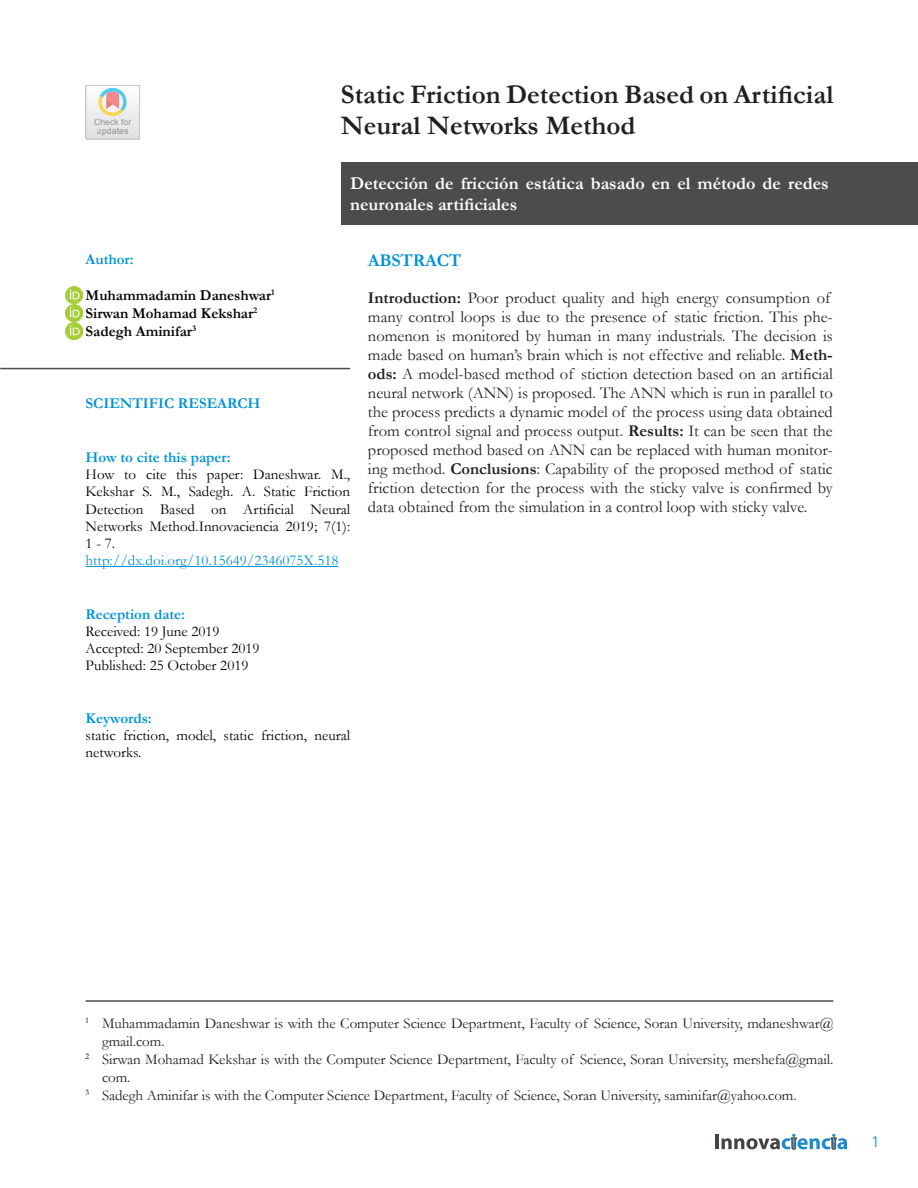
<style>
.page{position:relative;width:918px;height:1188px;background:#fff}
.page>*{position:absolute;margin:0;border:0;box-sizing:border-box;transform-origin:0 0}
.t1{font:700 27px/31px "Garamond";color:#231f20}
.t2{font:700 18px/20.7px "Garamond";color:#fff}
.t3{font:700 18px "Garamond";letter-spacing:-.01em;color:#0092d8}
.Normal_wrd_25{font:16.5px/18.9px "Garamond";color:#231f20}
.t4{font:15px/18px "Garamond";letter-spacing:-.005em;color:#231f20}
.t5{font:15px/17.2px "Garamond";color:#000;text-align:justify}
.t6{font:700 15px "Garamond";color:#0092d8}
.t7{font:700 15px "Garamond";color:#040503}
.t8{font:15px "Garamond";color:#0092d8}
.t9{font:15px "DIN Pro";color:#0092d8}
.t10{font:8.85px "Arial";color:#6c6d70}
.t11{font:8.7px "Arial";color:#6c6d70}
.s1{font-weight:700}
</style>
<div class="page">
<hr style="left:715px;top:1134px;width:4px;height:15px;background:#424545">
<svg style="left:721px;top:1134px;width:126px;height:15px"></svg>
<hr style="left:86px;top:566px;width:252px;height:1px;background:#0092d8">
<hr style="left:0;top:368px;width:350px;height:1px;background:#4b4c4d">
<img style="left:66px;top:305px;width:17px;height:16px">
<img style="left:66px;top:323px;width:17px;height:16px">
<img style="left:66px;top:286px;width:17px;height:17px">
<hr style="left:86px;top:1000px;width:748px;height:2px;background:#4b4c4d">
<div style="left:341px;top:162px;width:577px;height:63px;background:#4b4c4d"></div>
<svg style="left:86px;top:85px;width:54px;height:54px"></svg>
<p class="t11" style="left:94px;top:116px;width:39px">Check for</p>
<p class="t10" style="left:97px;top:124px;width:33px">updates</p>
<p class="t1" style="left:341px;top:79px;width:494px">Static Friction Detection Based on Artificial<br>Neural Networks Method</p>
<p class="t2" style="left:350px;top:173px;width:480px">Detección de fricción estática basado en el método de redes neuronales artificiales</p>
<p class="t6" style="left:86px;top:249px;width:50px">Author:</p>
<p class="t7" style="left:86px;top:285px;width:191px">Muhammadamin Daneshwar<sup>1</sup></p>
<p class="t7" style="left:86px;top:303px;width:173px">Sirwan Mohamad Kekshar<sup>2</sup></p>
<p class="t7" style="left:86px;top:321px;width:112px">Sadegh Aminifar<sup>3</sup></p>
<p class="t6" style="left:86px;top:393px;width:176px">SCIENTIFIC RESEARCH</p>
<p class="t6" style="left:86px;top:447px;width:147px">How to cite this paper:</p>
<p class="t5" style="left:86px;top:465px;width:266px">How to cite this paper: Daneshwar. M., Kekshar S. M., Sadegh. A. Static Friction Detection Based on Artificial Neural Networks Method.Innovaciencia 2019; 7(1):<br>1 - 7.</p>
<p class="t8" style="left:86px;top:551px;width:254px">http://dx.doi.org/10.15649/2346075X.518</p>
<p class="t6" style="left:86px;top:604px;width:101px">Reception date:</p>
<p class="t5" style="left:86px;top:622px;width:136px">Received: 19 June 2019</p>
<p class="t5" style="left:86px;top:639px;width:175px">Accepted: 20 September 2019</p>
<p class="t5" style="left:86px;top:657px;width:164px">Published: 25 October 2019</p>
<p class="t6" style="left:86px;top:708px;width:68px">Keywords:</p>
<p class="t5" style="left:86px;top:726px;width:266px">static friction, model, static friction, neural networks.</p>
<p class="t3" style="left:368px;top:248px;width:95px">ABSTRACT</p>
<p class="Normal_wrd_25" style="left:368px;top:288px;width:466px"><span class="s1">Introduction:</span> Poor product quality and high energy consumption of many control loops is due to the presence of static friction. This phe&shy;nomenon is monitored by human in many industrials. The decision is made based on human’s brain which is not effective and reliable. <span class="s1">Meth&shy;ods:</span> A model-based method of stiction detection based on an artificial neural network (ANN) is proposed. The ANN which is run in parallel to the process predicts a dynamic model of the process using data obtained from control signal and process output. <span class="s1">Results:</span> It can be seen that the proposed method based on ANN can be replaced with human monitor&shy;ing method. <span class="s1">Conclusions</span>: Capability of the proposed method of static friction detection for the process with the sticky valve is confirmed by data obtained from the simulation in a control loop with sticky valve.</p>
<p class="t4" style="left:102px;top:1014px;width:733px;text-indent:-17px"><sup>1</sup> Muhammadamin Daneshwar is with the Computer Science Department, Faculty of Science, Soran University, mdaneshwar@ gmail.com.</p>
<p class="t4" style="left:102px;top:1050px;width:733px;text-indent:-17px"><sup>2</sup> Sirwan Mohamad Kekshar is with the Computer Science Department, Faculty of Science, Soran University, mershefa@gmail. com.</p>
<p class="t4" style="left:85px;top:1086px;width:713px"><sup>3</sup> Sadegh Aminifar is with the Computer Science Department, Faculty of Science, Soran University, saminifar@yahoo.com.</p>
<p class="t9" style="left:872px;top:1131px;width:9px">1</p>
</div>
